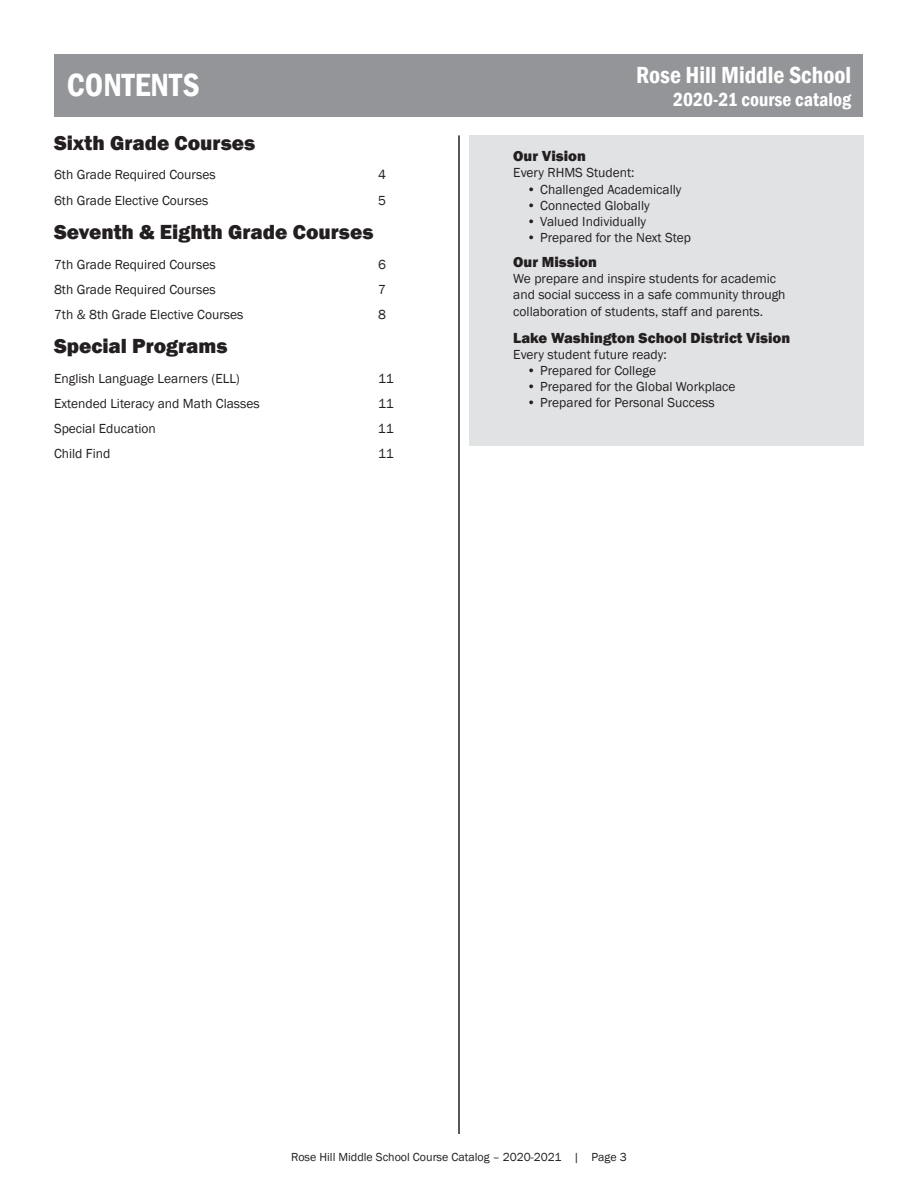
<style>
.page{position:relative;width:918px;height:1188px;background:#fff}
.page>*{position:absolute;margin:0;border:0;box-sizing:border-box;transform-origin:0 0}
.t1{font:600 condensed 33px "Franklin Gothic";color:#fff}
.t2{font:600 condensed 24px "Franklin Gothic";color:#fff}
.Section_heading{font:800 21px "Franklin Gothic";color:#231f20}
.t3{font:600 condensed 19.5px "Franklin Gothic";color:#fff}
.Course_title{font:800 15px "Franklin Gothic";color:#231f20}
.Body_Text_space_afte{font:13.5px/16.2px "Franklin Gothic";color:#231f20}
.Body_text_no_space_a{font:13.5px "Franklin Gothic";color:#231f20}
.t4{font:12px "Franklin Gothic";color:#231f20}
</style>
<div class="page">
<div style="left:54px;top:54px;width:808px;height:63px;background:#939598"></div>
<hr style="left:458px;top:135px;width:2px;height:999px;background:#231f20">
<div style="left:470px;top:135px;width:394px;height:311px;background:#e1e2e4"></div>
<p class="t1" style="left:67px;top:63px;width:134px">CONTENTS</p>
<p class="Section_heading" style="left:54px;top:129px;width:203px">Sixth Grade Courses</p>
<p class="Body_Text_space_afte" style="left:54px;top:167px;width:163px">6th Grade Required Courses</p>
<p class="Body_Text_space_afte" style="left:378px;top:167px;width:9px">4</p>
<p class="Body_Text_space_afte" style="left:54px;top:192px;width:156px">6th Grade Elective Courses</p>
<p class="Body_Text_space_afte" style="left:378px;top:192px;width:9px">5</p>
<p class="Section_heading" style="left:54px;top:218px;width:321px">Seventh &amp; Eighth Grade Courses</p>
<p class="Body_Text_space_afte" style="left:54px;top:256px;width:163px">7th Grade Required Courses</p>
<p class="Body_Text_space_afte" style="left:378px;top:256px;width:9px">6</p>
<p class="Body_Text_space_afte" style="left:54px;top:281px;width:163px">8th Grade Required Courses</p>
<p class="Body_Text_space_afte" style="left:378px;top:281px;width:9px">7</p>
<p class="Body_Text_space_afte" style="left:54px;top:307px;width:191px">7th &amp; 8th Grade Elective Courses</p>
<p class="Body_Text_space_afte" style="left:378px;top:307px;width:9px">8</p>
<p class="Section_heading" style="left:54px;top:332px;width:175px">Special Programs</p>
<p class="Body_Text_space_afte" style="left:54px;top:370px;width:187px">English Language Learners (ELL)</p>
<p class="Body_Text_space_afte" style="left:378px;top:370px;width:17px">11</p>
<p class="Body_Text_space_afte" style="left:54px;top:396px;width:207px">Extended Literacy and Math Classes</p>
<p class="Body_Text_space_afte" style="left:378px;top:396px;width:17px">11</p>
<p class="Body_Text_space_afte" style="left:54px;top:421px;width:103px">Special Education</p>
<p class="Body_Text_space_afte" style="left:378px;top:421px;width:17px">11</p>
<p class="Body_Text_space_afte" style="left:54px;top:446px;width:58px">Child Find</p>
<p class="Body_Text_space_afte" style="left:378px;top:446px;width:17px">11</p>
<h2 class="t2" style="left:636px;top:59px;width:216px">Rose Hill Middle School</h2>
<h3 class="t3" style="left:673px;top:87px;width:179px">2020-21 course catalog</h3>
<p class="Course_title" style="left:513px;top:146px;width:74px">Our Vision</p>
<p class="Body_Text_space_afte" style="left:513px;top:165px;width:123px">Every RHMS Student:</p>
<p class="Body_Text_space_afte" style="left:527px;top:181px;width:156px">• Challenged Academically</p>
<p class="Body_Text_space_afte" style="left:527px;top:198px;width:124px">• Connected Globally</p>
<p class="Body_Text_space_afte" style="left:527px;top:214px;width:121px">• Valued Individually</p>
<p class="Body_Text_space_afte" style="left:527px;top:230px;width:166px">• Prepared for the Next Step</p>
<p class="Course_title" style="left:513px;top:252px;width:85px">Our Mission</p>
<p class="Body_Text_space_afte" style="left:513px;top:271px;width:274px">We prepare and inspire students for academic and social success in a safe community through collaboration of students, staff and parents.</p>
<p class="Course_title" style="left:513px;top:328px;width:279px">Lake Washington School District Vision</p>
<p class="Body_text_no_space_a" style="left:513px;top:346px;width:155px">Every student future ready:</p>
<p class="Body_Text_space_afte" style="left:527px;top:363px;width:131px">• Prepared for College</p>
<p class="Body_Text_space_afte" style="left:527px;top:379px;width:210px">• Prepared for the Global Workplace</p>
<p class="Body_Text_space_afte" style="left:527px;top:395px;width:189px">• Prepared for Personal Success</p>
<p class="t4" style="left:291px;top:1150px;width:337px">Rose Hill Middle School Course Catalog – 2020-2021 | Page 3</p>
</div>
